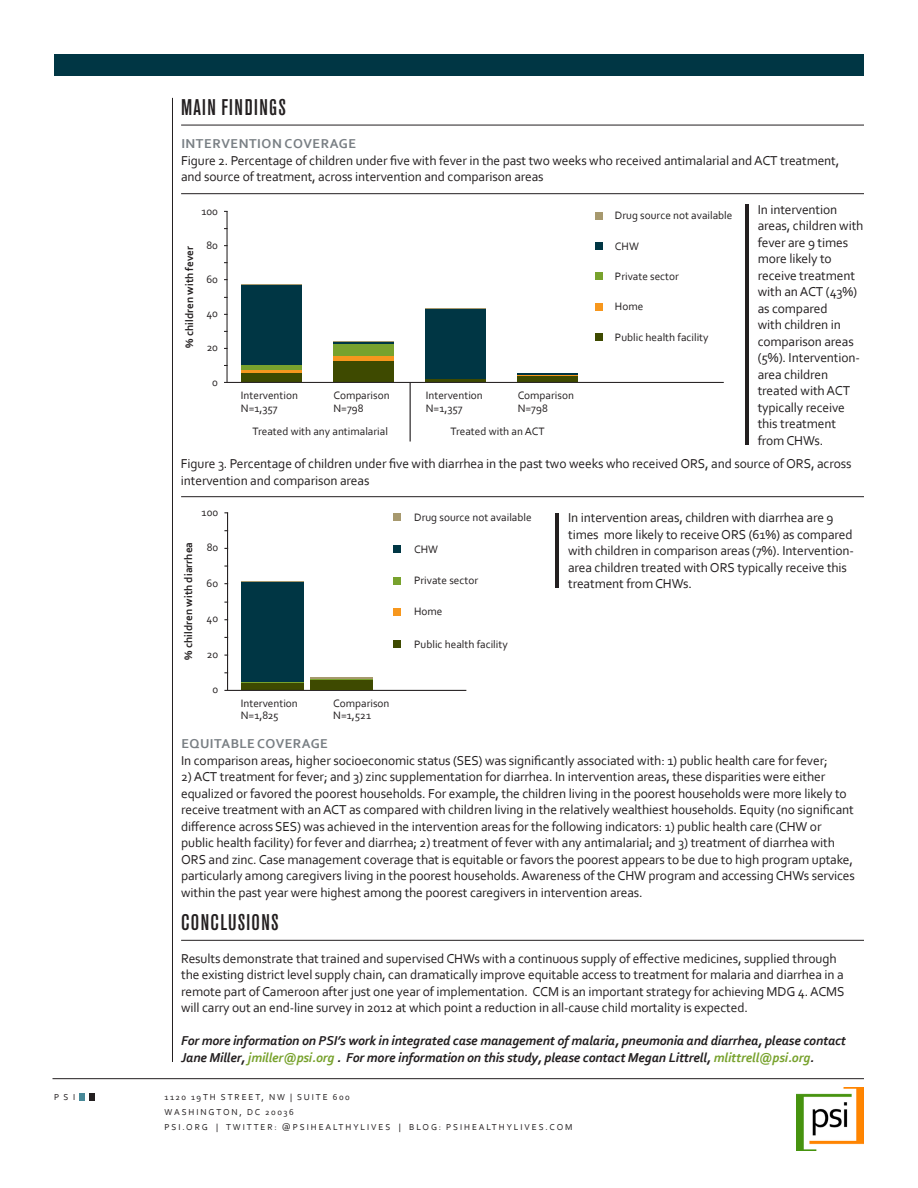
<style>
.page{position:relative;width:918px;height:1188px;background:#fff}
.page>*{position:absolute;margin:0;border:0;box-sizing:border-box;transform-origin:0 0}
.Drop_Cap_5_lines{font:500 condensed 22.5px "Akzidenz Grotesk BE";letter-spacing:.06em;color:#231f20}
.t1{font:13.5px/16.5px "Corbel";letter-spacing:-.01em;color:#231f20}
.t2{font:italic 700 13.5px/16.5px "Corbel";letter-spacing:-.01em;color:#231f20}
.t3{font:700 13.5px "Corbel";letter-spacing:.03em;color:#797f84}
.t4{font:11.25px "Corbel";color:#231f20}
.t5{font:700 11.25px "Corbel";color:#231f20}
.t6{font:9px "Corbel";letter-spacing:.21em;color:#231f20}
.s1{color:#78a22d}
</style>
<div class="page">
<hr style="left:172px;top:98px;width:1px;height:964px;background:#231f20">
<div style="left:54px;top:54px;width:809px;height:22px;background:#003644"></div>
<img style="left:796px;top:1087px;width:68px;height:64px">
<div style="left:595px;top:212px;width:7px;height:7px;background:#a7996e"></div>
<div style="left:595px;top:242px;width:7px;height:8px;background:#003644"></div>
<div style="left:595px;top:272px;width:7px;height:8px;background:#78a22d"></div>
<div style="left:595px;top:303px;width:7px;height:8px;background:#f7971d"></div>
<div style="left:595px;top:333px;width:7px;height:8px;background:#3e4a00"></div>
<hr style="left:241px;top:284px;width:60px;height:1px;background:#a7996e">
<div style="left:241px;top:285px;width:60px;height:81px;background:#003644"></div>
<div style="left:241px;top:366px;width:60px;height:5px;background:#78a22d"></div>
<hr style="left:241px;top:371px;width:60px;height:2px;background:#f7971d">
<div style="left:241px;top:373px;width:60px;height:9px;background:#3e4a00"></div>
<hr style="left:333px;top:341px;width:60px;height:1px;background:#a7996e">
<hr style="left:333px;top:342px;width:60px;height:2px;background:#003644">
<div style="left:333px;top:344px;width:60px;height:12px;background:#78a22d"></div>
<div style="left:333px;top:356px;width:60px;height:5px;background:#f7971d"></div>
<div style="left:333px;top:361px;width:60px;height:21px;background:#3e4a00"></div>
<hr style="left:425px;top:308px;width:60px;height:1px;background:#a7996e">
<div style="left:425px;top:309px;width:60px;height:71px;background:#003644"></div>
<hr style="left:425px;top:380px;width:60px;height:2px;background:#3e4a00">
<hr style="left:517px;top:373px;width:60px;height:2px;background:#003644">
<div style="left:517px;top:376px;width:60px;height:6px;background:#3e4a00"></div>
<hr style="left:517px;top:375px;width:60px;height:1px;background:#f7971d">
<hr style="left:227px;top:211px;width:1px;height:171px;background:#231f20">
<hr style="left:224px;top:382px;width:500px;height:1px;background:#231f20">
<hr style="left:410px;top:383px;width:1px;height:59px;background:#231f20">
<hr style="left:181px;top:193px;width:683px;height:1px;background:#231f20">
<hr style="left:181px;top:496px;width:683px;height:1px;background:#231f20">
<hr style="left:181px;top:125px;width:683px;height:1px;background:#231f20">
<hr style="left:181px;top:940px;width:683px;height:1px;background:#231f20">
<svg style="left:80px;top:1093px;width:14px;height:7px"></svg>
<div style="left:393px;top:513px;width:8px;height:8px;background:#a7996e"></div>
<div style="left:393px;top:545px;width:8px;height:8px;background:#003644"></div>
<div style="left:393px;top:577px;width:8px;height:8px;background:#78a22d"></div>
<div style="left:393px;top:608px;width:8px;height:8px;background:#f7971d"></div>
<div style="left:393px;top:640px;width:8px;height:8px;background:#3e4a00"></div>
<hr style="left:241px;top:581px;width:63px;height:2px;background:#a7996e">
<div style="left:241px;top:582px;width:63px;height:100px;background:#003644"></div>
<hr style="left:241px;top:682px;width:63px;height:1px;background:#78a22d">
<hr style="left:241px;top:683px;width:63px;height:1px;background:#f7971d">
<div style="left:241px;top:684px;width:63px;height:6px;background:#3e4a00"></div>
<hr style="left:227px;top:513px;width:1px;height:177px;background:#231f20">
<hr style="left:224px;top:690px;width:242px;height:1px;background:#231f20">
<hr style="left:311px;top:677px;width:62px;height:2px;background:#a7996e">
<hr style="left:311px;top:679px;width:62px;height:1px;background:#78a22d">
<div style="left:311px;top:680px;width:62px;height:10px;background:#3e4a00"></div>
<hr style="left:745px;top:204px;width:4px;height:241px;background:#231f20">
<hr style="left:555px;top:514px;width:4px;height:74px;background:#231f20">
<hr style="left:52px;top:1078px;width:812px;height:1px;background:#231f20">
<p class="t6" style="left:54px;top:1091px;width:23px">PSI</p>
<p class="Drop_Cap_5_lines" style="left:181px;top:95px;width:106px">MAIN FINDINGS</p>
<p class="t3" style="left:181px;top:135px;width:176px">INTERVENTION COVERAGE</p>
<p class="t1" style="left:181px;top:151px;width:660px">Figure 2. Percentage of children under five with fever in the past two weeks who received antimalarial and ACT treatment, and source of treatment, across intervention and comparison areas</p>
<p class="t5" style="left:183px;top:348px;width:103px;rotate:-90deg">% children with fever</p>
<p class="t4" style="left:201px;top:204px;width:18px">100</p>
<p class="t4" style="left:206px;top:238px;width:13px">80</p>
<p class="t4" style="left:206px;top:272px;width:13px">60</p>
<p class="t4" style="left:206px;top:306px;width:13px">40</p>
<p class="t4" style="left:207px;top:341px;width:13px">20</p>
<p class="t4" style="left:212px;top:375px;width:7px">0</p>
<p class="t4" style="left:241px;top:388px;width:59px">Intervention</p>
<p class="t4" style="left:241px;top:401px;width:38px">N=1,357</p>
<p class="t4" style="left:333px;top:388px;width:58px">Comparison</p>
<p class="t4" style="left:333px;top:401px;width:32px">N=798</p>
<p class="t4" style="left:426px;top:388px;width:59px">Intervention</p>
<p class="t4" style="left:426px;top:401px;width:38px">N=1,357</p>
<p class="t4" style="left:518px;top:388px;width:58px">Comparison</p>
<p class="t4" style="left:518px;top:401px;width:32px">N=798</p>
<p class="t4" style="left:253px;top:424px;width:137px">Treated with any antimalarial</p>
<p class="t4" style="left:451px;top:424px;width:96px">Treated with an ACT</p>
<p class="t4" style="left:615px;top:208px;width:119px">Drug source not available</p>
<p class="t4" style="left:615px;top:239px;width:26px">CHW</p>
<p class="t4" style="left:615px;top:269px;width:65px">Private sector</p>
<p class="t4" style="left:615px;top:299px;width:30px">Home</p>
<p class="t4" style="left:615px;top:331px;width:95px">Public health facility</p>
<p class="t1" style="left:758px;top:201px;width:107px">In intervention areas, children with fever are 9 times more likely to receive treatment with an ACT (43%) as compared<br>with children in comparison areas (5%). Intervention&shy;area children treated with ACT typically receive this treatment from CHWs.</p>
<p class="t1" style="left:181px;top:455px;width:672px">Figure 3. Percentage of children under five with diarrhea in the past two weeks who received ORS, and source of ORS, across intervention and comparison areas</p>
<p class="t1" style="left:568px;top:509px;width:287px">In intervention areas, children with diarrhea are 9 times more likely to receive ORS (61%) as compared with children in comparison areas (7%). Intervention&shy;area children treated with ORS typically receive this treatment from CHWs.</p>
<p class="t4" style="left:202px;top:505px;width:18px">100</p>
<p class="t4" style="left:207px;top:541px;width:13px">80</p>
<p class="t4" style="left:207px;top:576px;width:13px">60</p>
<p class="t4" style="left:207px;top:612px;width:13px">40</p>
<p class="t4" style="left:207px;top:647px;width:13px">20</p>
<p class="t4" style="left:212px;top:683px;width:7px">0</p>
<p class="t4" style="left:414px;top:510px;width:119px">Drug source not available</p>
<p class="t4" style="left:414px;top:542px;width:26px">CHW</p>
<p class="t4" style="left:414px;top:574px;width:65px">Private sector</p>
<p class="t4" style="left:414px;top:605px;width:30px">Home</p>
<p class="t4" style="left:414px;top:637px;width:95px">Public health facility</p>
<p class="t5" style="left:182px;top:660px;width:119px;rotate:-90deg">% children with diarrhea</p>
<p class="t4" style="left:241px;top:696px;width:59px">Intervention</p>
<p class="t4" style="left:241px;top:709px;width:39px">N=1,825</p>
<p class="t4" style="left:333px;top:696px;width:58px">Comparison</p>
<p class="t4" style="left:333px;top:709px;width:39px">N=1,521</p>
<p class="t3" style="left:181px;top:735px;width:148px">EQUITABLE COVERAGE</p>
<p class="t1" style="left:181px;top:751px;width:648px">In comparison areas, higher socioeconomic status (SES) was significantly associated with: 1) public health care for fever;</p>
<p class="t1" style="left:181px;top:768px;width:675px">2) ACT treatment for fever; and 3) zinc supplementation for diarrhea. In intervention areas, these disparities were either equalized or favored the poorest households. For example, the children living in the poorest households were more likely to receive treatment with an ACT as compared with children living in the relatively wealthiest households. Equity (no significant difference across SES) was achieved in the intervention areas for the following indicators: 1) public health care (CHW or public health facility) for fever and diarrhea; 2) treatment of fever with any antimalarial; and 3) treatment of diarrhea with ORS and zinc. Case management coverage that is equitable or favors the poorest appears to be due to high program uptake, particularly among caregivers living in the poorest households. Awareness of the CHW program and accessing CHWs services within the past year were highest among the poorest caregivers in intervention areas.</p>
<p class="Drop_Cap_5_lines" style="left:181px;top:909px;width:99px">CONCLUSIONS</p>
<p class="t1" style="left:181px;top:949px;width:665px">Results demonstrate that trained and supervised CHWs with a continuous supply of effective medicines, supplied through the existing district level supply chain, can dramatically improve equitable access to treatment for malaria and diarrhea in a remote part of Cameroon after just one year of implementation. CCM is an important strategy for achieving MDG 4. ACMS will carry out an end-line survey in 2012 at which point a reduction in all-cause child mortality is expected.</p>
<p class="t2" style="left:181px;top:1032px;width:666px">For more information on PSI’s work in integrated case management of malaria, pneumonia and diarrhea, please contact<br>Jane Miller, <span class="s1">jmiller@psi.org</span> . For more information on this study, please contact Megan Littrell, <span class="s1">mlittrell@psi.org</span>.</p>
<p class="t6" style="left:164px;top:1091px;width:187px">1120 19TH STREET, NW | SUITE 600</p>
<p class="t6" style="left:165px;top:1106px;width:131px">WASHINGTON, DC 20036</p>
<p class="t6" style="left:165px;top:1121px;width:409px">PSI.ORG | TWITTER: @PSIHEALTHYLIVES | BLOG: PSIHEALTHYLIVES.COM</p>
</div>
